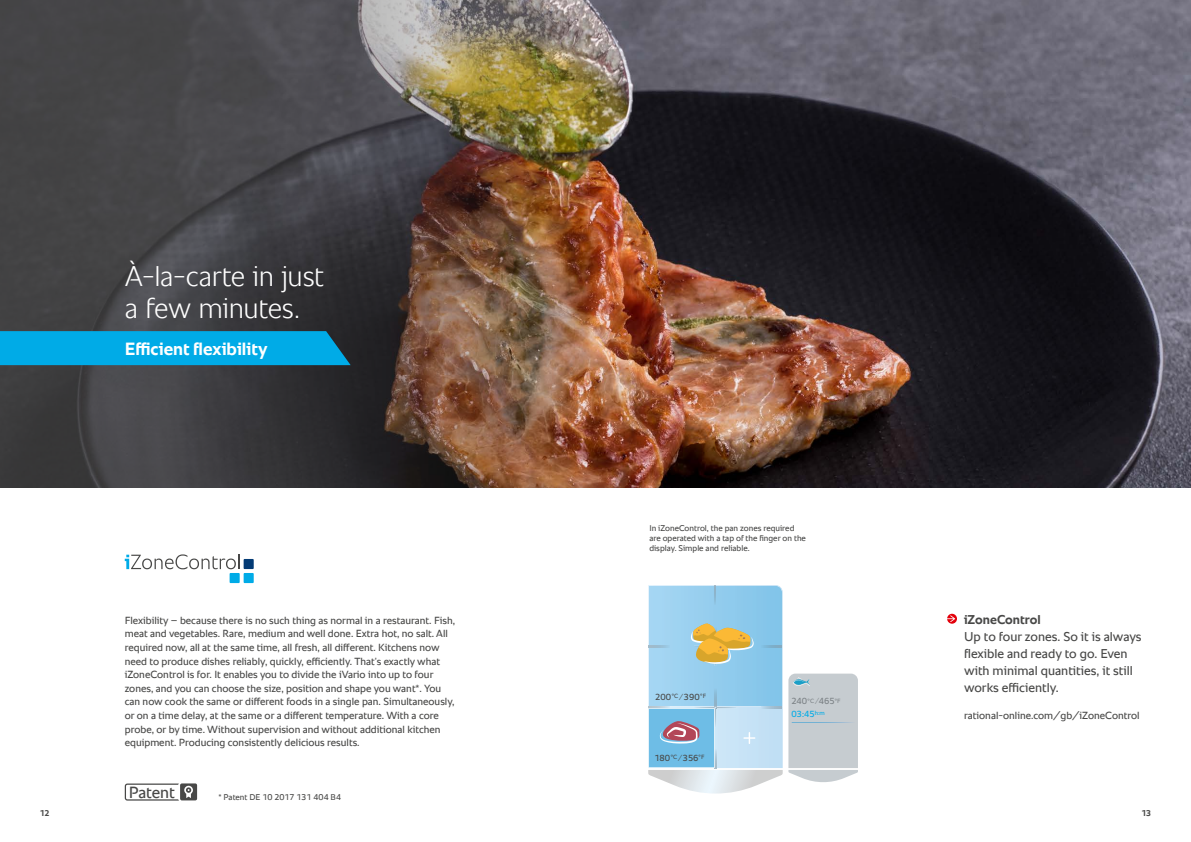
<style>
.page{position:relative;width:1191px;height:842px;background:#fff}
.page>*{position:absolute;margin:0;border:0;box-sizing:border-box;transform-origin:0 0}
.t1{font:300 29px/32px "RATIONAL Sans TT";letter-spacing:-.015em;color:#fff}
.t2{font:700 18px "RATIONAL Sans TT";color:#fff}
.t3{font:16.5px "RATIONAL Sans TT";letter-spacing:-.005em;color:#484847}
.t4{font:13px/17px "RATIONAL Sans TT";color:#484847}
.t5{font:700 13px "RATIONAL Sans TT";color:#484847}
.t6{font:10.5px/13.6px "RATIONAL Sans TT";color:#484847}
.t7{font:9px "RATIONAL Sans TT";letter-spacing:-.015em;color:#484847}
.t8{font:9px "RATIONAL Sans TT";letter-spacing:-.01em;color:#7c8286}
.t9{font:9px "RATIONAL Sans TT";color:#00abe7}
.t10{font:8.5px/10.2px "RATIONAL Sans TT";color:#484847}
.t11{font:700 8.5px "RATIONAL Sans TT";color:#484847}
</style>
<div class="page">
<img style="left:594px;top:0;width:597px;height:488px">
<svg style="left:648px;top:585px;width:134px;height:208px;background:#a9cfe1"></svg>
<svg style="left:788px;top:674px;width:70px;height:108px;background:#c7ced2"></svg>
<img style="left:0;top:0;width:594px;height:488px">
<div style="left:125px;top:783px;width:56px;height:18px;border:1px solid #484847;border-radius:2px"></div>
<div style="left:179px;top:782px;width:19px;height:19px;background:#484847;border-radius:3px"></div>
<svg style="left:184px;top:786px;width:9px;height:12px"></svg>
<div style="left:178px;top:781px;width:21px;height:21px;border:2px solid #fff;border-radius:3px"></div>
<svg style="left:125px;top:554px;width:115px;height:15px"></svg>
<div style="left:244px;top:559px;width:10px;height:10px;background:#033b75"></div>
<div style="left:244px;top:573px;width:10px;height:10px;background:#00abe7"></div>
<div style="left:230px;top:573px;width:10px;height:10px;background:#00abe7"></div>
<svg style="left:947px;top:614px;width:10px;height:10px"></svg>
<div style="left:0;top:331px;width:351px;height:34px;background:#00abe7"></div>
<h1 class="t1" style="left:125px;top:260px;width:201px">À-la-carte in just a few minutes.</h1>
<h2 class="t2" style="left:125px;top:336px;width:144px">Efficient flexibility</h2>
<p class="t6" style="left:125px;top:613px;width:332px">Flexibility – because there is no such thing as normal in a restaurant. Fish, meat and vegetables. Rare, medium and well done. Extra hot, no salt. All required now, all at the same time, all fresh, all different. Kitchens now need to produce dishes reliably, quickly, efficiently. That’s exactly what iZoneControl is for. It enables you to divide the iVario into up to four zones, and you can choose the size, position and shape you want*. You can now cook the same or different foods in a single pan. Simultaneously, or on a time delay, at the same or a different temperature. With a core probe, or by time. Without supervision and without additional kitchen equipment. Producing consistently delicious results.</p>
<h3 class="t3" style="left:129px;top:780px;width:47px">Patent</h3>
<p class="t10" style="left:218px;top:792px;width:124px">* Patent DE 10 2017 131 404 B4</p>
<p class="t10" style="left:649px;top:523px;width:158px">In iZoneControl, the pan zones required are operated with a tap of the finger on the display. Simple and reliable.</p>
<p class="t7" style="left:655px;top:690px;width:52px">200<sup>°C</sup> ⁄390<sup>°F</sup></p>
<p class="t7" style="left:654px;top:751px;width:51px">180<sup>°C</sup> ⁄356<sup>°F</sup></p>
<p class="t8" style="left:791px;top:695px;width:51px">240<sup>°C</sup> ⁄465<sup>°F</sup></p>
<p class="t9" style="left:791px;top:707px;width:35px">03:45<sup>h:m</sup></p>
<p class="t5" style="left:964px;top:610px;width:78px">iZoneControl</p>
<p class="t4" style="left:964px;top:628px;width:179px">Up to four zones. So it is always flexible and ready to go. Even with minimal quantities, it still works efficiently.</p>
<p class="t6" style="left:964px;top:709px;width:177px">rational-online.com/gb/iZoneControl</p>
<p class="t11" style="left:40px;top:807px;width:11px">12</p>
<p class="t11" style="left:1141px;top:807px;width:11px">13</p>
</div>
